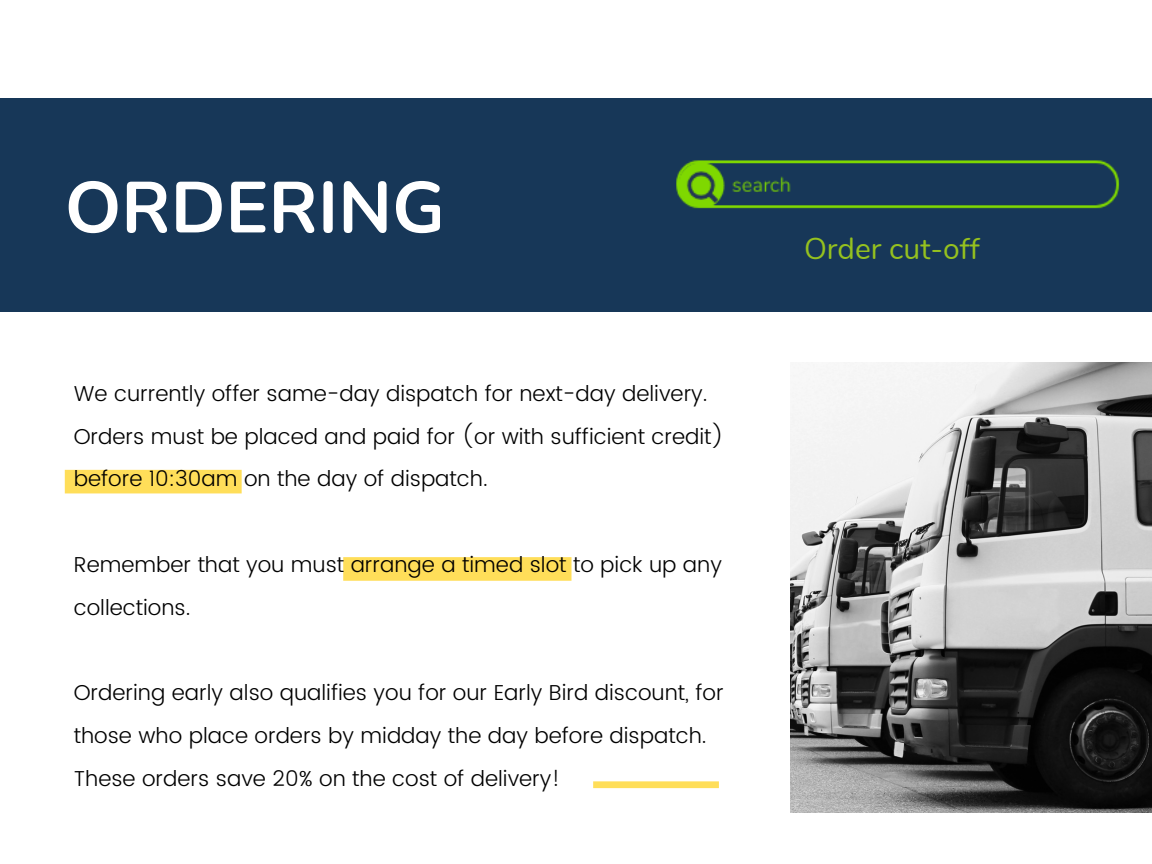
<style>
.page{position:relative;width:1152px;height:864px;background:#fff}
.page>*{position:absolute;margin:0;border:0;box-sizing:border-box;transform-origin:0 0}
.t1{font:700 72px "Nunito";color:#fff}
.t2{font:30px "Nunito";color:#95c11f}
.t3{font:300 21.6px/42.8px "Poppins";color:#000}
</style>
<div class="page">
<div style="left:0;top:98px;width:1152px;height:213px;background:#173758"></div>
<div style="left:593px;top:781px;width:126px;height:7px;background:#ffde59"></div>
<img style="left:676px;top:160px;width:444px;height:49px">
<div style="left:65px;top:470px;width:177px;height:23px;background:#ffde59"></div>
<div style="left:343px;top:557px;width:229px;height:24px;background:#ffde59"></div>
<img style="left:790px;top:363px;width:362px;height:450px">
<p class="t1" style="left:65px;top:160px;width:382px">ORDERING</p>
<p class="t3" style="left:74px;top:372px;width:635px">We currently offer same-day dispatch for next-day delivery.</p>
<p class="t3" style="left:74px;top:415px;width:652px">Orders must be placed and paid for (or with sufficient credit) before 10:30am on the day of dispatch.</p>
<p class="t3" style="left:74px;top:543px;width:650px">Remember that you must arrange a timed slot to pick up any collections.</p>
<p class="t3" style="left:74px;top:671px;width:651px">Ordering early also qualifies you for our Early Bird discount, for those who place orders by midday the day before dispatch.<br>These orders save 20% on the cost of delivery!</p>
<p class="t2" style="left:804px;top:228px;width:177px">Order cut-off</p>
</div>
